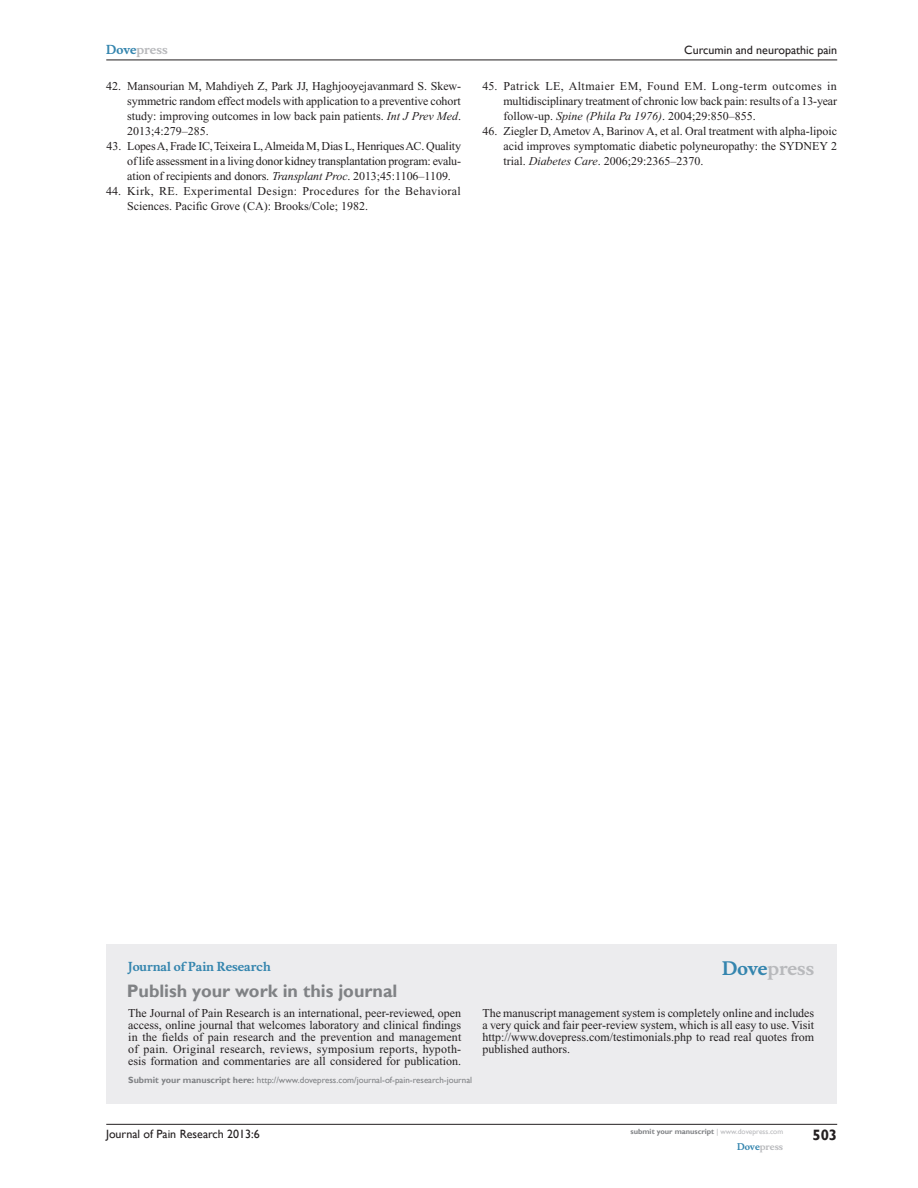
<style>
.page{position:relative;width:918px;height:1188px;background:#fff}
.page>*{position:absolute;margin:0;border:0;box-sizing:border-box;transform-origin:0 0}
.PromBx-H1{font:700 18px "Gill Sans";color:#808285}
.PromBx-Brand{font:700 18px "Musee";color:#b8b9bc}
.t1{font:700 15px "Gill Sans";color:#231f20}
.RefNL2{font:12px/15px "Times New Roman";color:#231f20;text-align:justify}
.PromBx-Tx{font:12px/12px "Times New Roman";color:#231f20;text-align:justify}
.RefNL2-2{font:12px/15px "Times New Roman";letter-spacing:.03em;color:#231f20}
.t2{font:12px "Gill Sans";color:#231f20}
.PromBx-JrnlName{font:700 12px "Musee";color:#3485ae}
.t3{font:700 12px "Musee";color:#b8b9bc}
.PromBx-SubmitMssWebA{font:9px "Gill Sans";color:#808285}
.t4{font:700 9px "Musee";color:#b8b9bc}
.t5{font:700 7.5px "Gill Sans";color:#808285}
.s1{color:#3485ae}
.s2{font-style:italic}
.s3{font-weight:700}
.s4{font-weight:400;color:#b8b9bc}
</style>
<div class="page">
<div style="left:106px;top:944px;width:731px;height:159px;background:#ececee"></div>
<hr style="left:106px;top:1124px;width:731px;height:1px;background:#231f20">
<hr style="left:106px;top:60px;width:731px;height:1px;background:#231f20">
<p class="t3" style="left:106px;top:43px;width:63px"><span class="s1">Dove</span>press</p>
<p class="RefNL2" style="left:127px;top:79px;width:335px;text-indent:-21px">42. Mansourian M, Mahdiyeh Z, Park JJ, Haghjooyejavanmard S. Skew&shy;symmetric random effect models with application to a preventive cohort study: improving outcomes in low back pain patients. <span class="s2">Int J Prev Med</span>.<br>2013;4:279–285.</p>
<p class="RefNL2" style="left:127px;top:139px;width:335px;text-indent:-21px">43. Lopes A, Frade IC, Teixeira L, Almeida M, Dias L, Henriques AC. Quality of life assessment in a living donor kidney transplantation program: evalu&shy;ation of recipients and donors. <span class="s2">Transplant Proc</span>. 2013;45:1106–1109.</p>
<p class="RefNL2-2" style="left:127px;top:184px;width:335px;text-indent:-21px">44. Kirk, RE. Experimental Design: Procedures for the Behavioral<br>Sciences. Pacific Grove (CA): Brooks/Cole; 1982.</p>
<p class="t2" style="left:684px;top:43px;width:154px">Curcumin and neuropathic pain</p>
<p class="RefNL2" style="left:503px;top:79px;width:335px;text-indent:-21px">45. Patrick LE, Altmaier EM, Found EM. Long-term outcomes in multidisciplinary treatment of chronic low back pain: results of a 13-year follow-up. <span class="s2">Spine (Phila Pa 1976)</span>. 2004;29:850–855.</p>
<p class="RefNL2" style="left:503px;top:124px;width:335px;text-indent:-21px">46. Ziegler D, Ametov A, Barinov A, et al. Oral treatment with alpha-lipoic acid improves symptomatic diabetic polyneuropathy: the SYDNEY 2 trial. <span class="s2">Diabetes Care</span>. 2006;29:2365–2370.</p>
<p class="PromBx-JrnlName" style="left:128px;top:959px;width:144px">Journal of Pain Research</p>
<p class="PromBx-H1" style="left:127px;top:980px;width:272px">Publish your work in this journal</p>
<p class="PromBx-Brand" style="left:722px;top:958px;width:94px"><span class="s1">Dove</span>press</p>
<p class="PromBx-Tx" style="left:128px;top:1007px;width:335px">The Journal of Pain Research is an international, peer-reviewed, open access, online journal that welcomes laboratory and clinical findings in the fields of pain research and the prevention and management of pain. Original research, reviews, symposium reports, hypoth&shy;esis formation and commentaries are all considered for publication.</p>
<p class="PromBx-Tx" style="left:482px;top:1007px;width:333px">The manuscript management system is completely online and includes a very quick and fair peer-review system, which is all easy to use. Visit http://www.dovepress.com/testimonials.php to read real quotes from published authors.</p>
<p class="PromBx-SubmitMssWebA" style="left:128px;top:1075px;width:345px"><span class="s3">Submit your manuscript here:</span> http://www.dovepress.com/journal-of-pain-research-journal</p>
<p class="t2" style="left:106px;top:1127px;width:155px">Journal of Pain Research 2013:6</p>
<p class="t5" style="left:631px;top:1127px;width:154px">submit your manuscript <span class="s4">| www.dovepress.com</span></p>
<p class="t4" style="left:737px;top:1141px;width:48px"><span class="s1">Dove</span>press</p>
<p class="t1" style="left:812px;top:1126px;width:26px">503</p>
</div>
